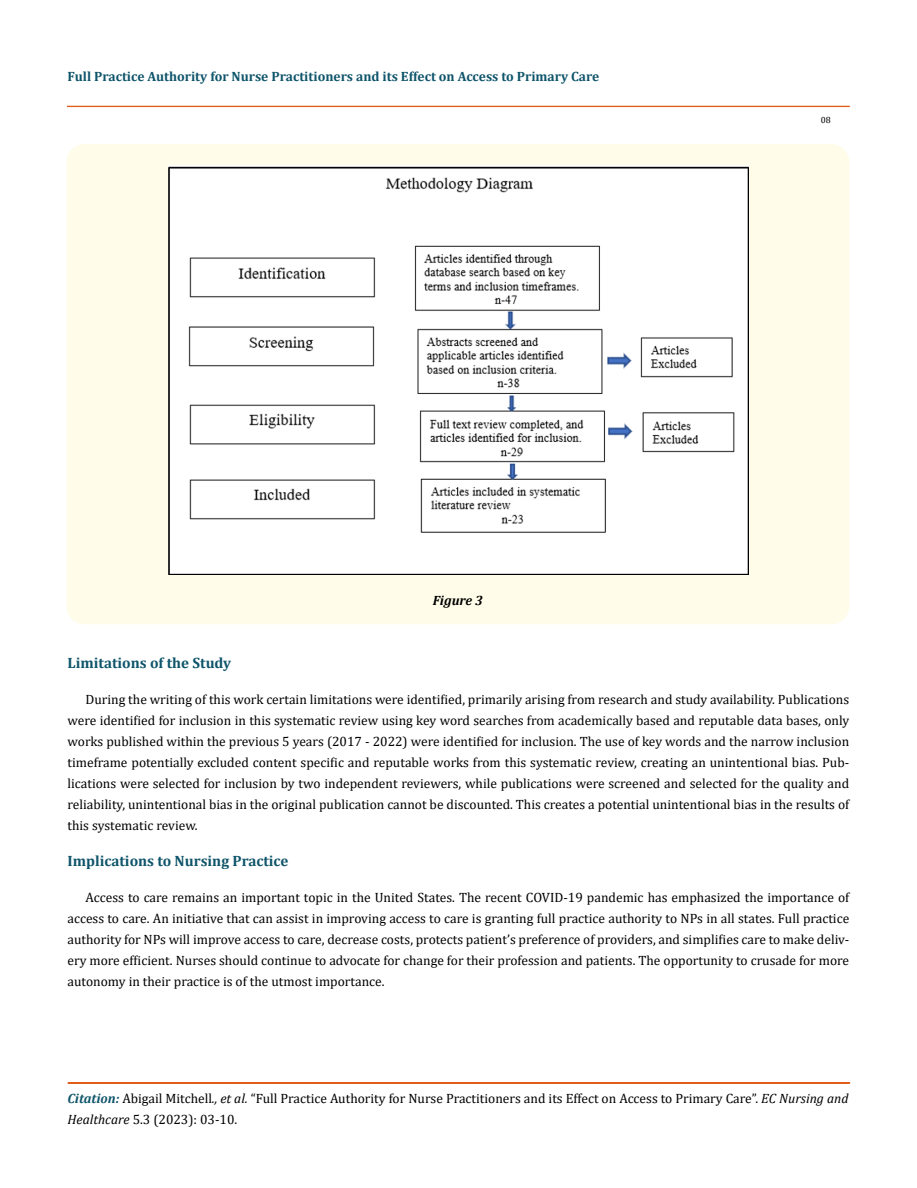
<style>
.page{position:relative;width:917px;height:1188px;background:#fff}
.page>*{position:absolute;margin:0;border:0;box-sizing:border-box;transform-origin:0 0}
.t1{font:700 15px "Cambria";color:#0e546a}
.t2{font:13.5px/21px "Cambria";color:#000;text-align:justify}
.t3{font:700 13.5px "Cambria";color:#0e546a}
.t4{font:italic 700 13.5px "Cambria";color:#000}
.t5{font:9px "Cambria";color:#000}
.s1{font-weight:700;font-style:italic;color:#0e546a}
.s2{font-style:italic}
</style>
<div class="page">
<div style="left:67px;top:106px;width:782px;height:1px;border:1px solid #e05d1a"></div>
<div style="left:68px;top:1083px;width:781px;height:1px;border:1px solid #e05d1a"></div>
<div style="left:66px;top:144px;width:783px;height:480px;background:#fffde9;border-radius:18px"></div>
<img style="left:168px;top:165px;width:581px;height:409px">
<p class="t3" style="left:68px;top:67px;width:533px">Full Practice Authority for Nurse Practitioners and its Effect on Access to Primary Care</p>
<p class="t4" style="left:433px;top:590px;width:52px">Figure 3</p>
<p class="t5" style="left:820px;top:114px;width:11px">08</p>
<p class="t1" style="left:68px;top:653px;width:165px">Limitations of the Study</p>
<p class="t2" style="left:68px;top:689px;width:783px;text-indent:18px">During the writing of this work certain limitations were identified, primarily arising from research and study availability. Publications were identified for inclusion in this systematic review using key word searches from academically based and reputable data bases, only works published within the previous 5 years (2017 - 2022) were identified for inclusion. The use of key words and the narrow inclusion timeframe potentially excluded content specific and reputable works from this systematic review, creating an unintentional bias. Pub&shy;lications were selected for inclusion by two independent reviewers, while publications were screened and selected for the quality and reliability, unintentional bias in the original publication cannot be discounted. This creates a potential unintentional bias in the results of this systematic review.</p>
<p class="t1" style="left:68px;top:851px;width:222px">Implications to Nursing Practice</p>
<p class="t2" style="left:68px;top:887px;width:783px;text-indent:18px">Access to care remains an important topic in the United States. The recent COVID-19 pandemic has emphasized the importance of access to care. An initiative that can assist in improving access to care is granting full practice authority to NPs in all states. Full practice authority for NPs will improve access to care, decrease costs, protects patient’s preference of providers, and simplifies care to make deliv&shy;ery more efficient. Nurses should continue to advocate for change for their profession and patients. The opportunity to crusade for more autonomy in their practice is of the utmost importance.</p>
<p class="t2" style="left:68px;top:1088px;width:782px"><span class="s1">Citation:</span> Abigail Mitchell<span class="s2">., et al.</span> “Full Practice Authority for Nurse Practitioners and its Effect on Access to Primary Care”. <span class="s2">EC Nursing and<br>Healthcare</span> 5.3 (2023): 03-10.</p>
</div>
